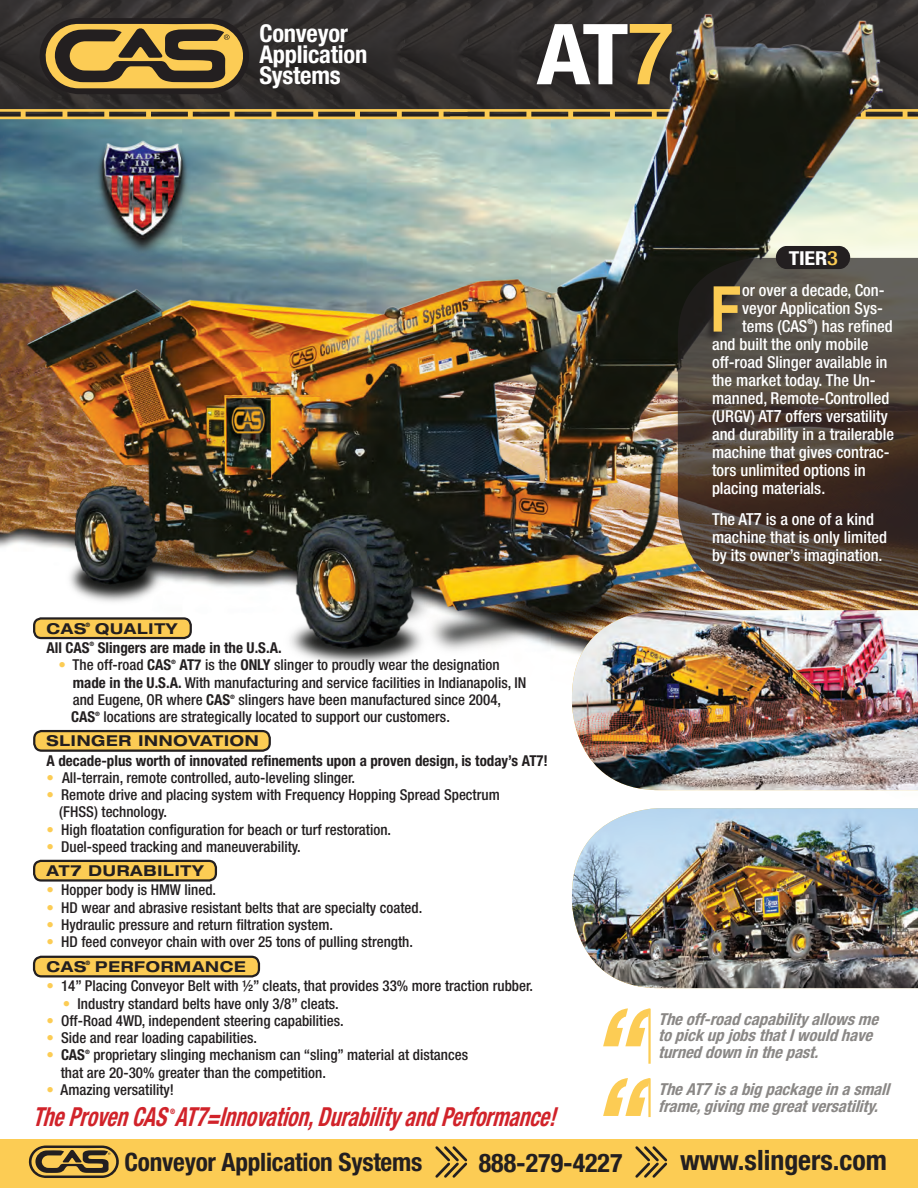
<style>
.page{position:relative;width:918px;height:1188px;background:#fff}
.page>*{position:absolute;margin:0;border:0;box-sizing:border-box;transform-origin:0 0}
.t1{font:700 condensed 84.15px "Helvetica Neue";color:#fff;scale:1.15 1}
.t2{font:700 63.3px "Helvetica Neue";color:#fccc54;scale:.83 1}
.t3{font:700 condensed 27.9px "Helvetica Neue";color:#231f20}
.t4{font:italic 700 condensed 26.25px "Helvetica Neue";color:#d1232a;scale:.81 1}
.t5{font:700 condensed 25.95px "Helvetica Neue";color:#231f20}
.t6{font:700 condensed 25.35px "Helvetica Neue";letter-spacing:-.01em;color:#231f20}
.t7{font:700 condensed 24.6px/21.3px "Helvetica Neue";letter-spacing:-.01em;color:#fff}
.t8{font:700 condensed 19.2px "Helvetica Neue";color:#fff;scale:1.15 1}
.t9{font:500 condensed 16.5px/18px "Helvetica Neue";color:#fff}
.t10{font:italic 700 condensed 16.5px/16.5px "Helvetica Neue";color:#44403d}
.t11{font:500 condensed 15px/17.2px "Helvetica Neue";color:#231f20}
.t12{font:700 condensed 15px/19.5px "Helvetica Neue";color:#231f20}
.t13{font:700 expanded 15px "Helvetica Neue";letter-spacing:.05em;color:#231f20}
.t14{font:700 condensed 7.5px "Helvetica Neue";color:#fff}
.t15{font:700 condensed 7.5px "Helvetica Neue";color:#d1232a;scale:.86 1}
.t16{font:700 condensed 6px "Helvetica Neue";color:#231f20}
.s1{font-weight:500;font-size:86.85px;color:#fccc54}
.s2{color:#fccc54}
.s3{font-weight:700}
.s4{font-weight:500;font-size:19.65px;color:#fccc54}
.s5{font-size:17.25px}
.s6{font-stretch:expanded}
.s7{font-size:15.3px}
.s8{font-weight:700;font-stretch:expanded}
.s9{font-weight:700;font-stretch:expanded;font-size:15.3px}
.s10{font-weight:500;color:#fccc54}
.s11{font-size:27px}
</style>
<div class="page">
<img style="left:0;top:0;width:918px;height:731px">
<div style="left:0;top:1139px;width:918px;height:49px;background:#fccc54"></div>
<svg style="left:28px;top:1145px;width:91px;height:33px"></svg>
<svg style="left:678px;top:258px;width:240px;height:333px"></svg>
<svg style="left:701px;top:284px;width:43px;height:61px"></svg>
<svg style="left:603px;top:1008px;width:47px;height:38px"></svg>
<svg style="left:603px;top:1078px;width:45px;height:38px"></svg>
<hr style="left:648px;top:1009px;width:3px;height:55px;background:#fccc54">
<hr style="left:648px;top:1078px;width:3px;height:39px;background:#fccc54">
<svg style="left:635px;top:1146px;width:32px;height:32px"></svg>
<svg style="left:435px;top:1146px;width:33px;height:32px"></svg>
<img style="left:81px;top:129px;width:123px;height:128px">
<div style="left:525px;top:21px;width:151px;height:77px;background:#231f20;opacity:.75"></div>
<svg style="left:36px;top:18px;width:217px;height:76px"></svg>
<svg style="left:775px;top:246px;width:76px;height:23px"></svg>
<img style="left:572px;top:808px;width:346px;height:180px">
<img style="left:572px;top:610px;width:346px;height:180px">
<div style="left:34px;top:618px;width:157px;height:20px;background:#fccc54;border-radius:7px"></div>
<div style="left:33px;top:617px;width:159px;height:22px;border:2px solid #231f20;border-radius:7px"></div>
<div style="left:34px;top:731px;width:236px;height:20px;background:#fccc54;border-radius:8px"></div>
<div style="left:33px;top:730px;width:238px;height:22px;border:2px solid #231f20;border-radius:8px"></div>
<div style="left:34px;top:861px;width:182px;height:19px;background:#fccc54;border-radius:7px"></div>
<div style="left:33px;top:860px;width:184px;height:22px;border:2px solid #231f20;border-radius:7px"></div>
<div style="left:34px;top:957px;width:225px;height:19px;background:#fccc54;border-radius:8px"></div>
<div style="left:33px;top:956px;width:227px;height:21px;border:2px solid #231f20;border-radius:8px"></div>
<h3 class="t7" style="left:259px;top:22px;width:109px">Conveyor<br>Application<br>Systems</h3>
<h1 class="t1" style="left:537px;top:3px;width:122px">AT <span class="s1">7</span></h1>
<p class="t13" style="left:46px;top:619px;width:41px">CAS</p>
<p class="t16" style="left:86px;top:621px;width:6px">®</p>
<p class="t13" style="left:95px;top:619px;width:84px">QUALITY</p>
<p class="t12" style="left:46px;top:638px;width:45px">All CAS</p>
<p class="t16" style="left:89px;top:640px;width:6px">®</p>
<p class="t12" style="left:98px;top:638px;width:185px">Slingers are made in the U.S.A.</p>
<p class="t11" style="left:58px;top:656px;width:114px"><span class="s2">•</span> The off-road <span class="s3">CAS</span></p>
<p class="t16" style="left:171px;top:659px;width:6px">®</p>
<p class="t11" style="left:73px;top:656px;width:455px;text-indent:107px"><span class="s3">AT7</span> is the <span class="s3">ONLY</span> slinger to proudly wear the designation <span class="s3">made in the U.S.A.</span> With manufacturing and service facilities in Indianapolis, IN and Eugene, OR where <span class="s3">CAS</span></p>
<p class="t16" style="left:230px;top:693px;width:6px">®</p>
<p class="t11" style="left:239px;top:691px;width:264px">slingers have been manufactured since 2004,</p>
<p class="t8" style="left:789px;top:246px;width:44px">TIER<span class="s4">3</span></p>
<p class="t9" style="left:742px;top:281px;width:152px">or over a decade, Con&shy;veyor Application Sys&shy;tems (CAS ) has refined</p>
<h2 class="t2" style="left:710px;top:270px;width:39px">F</h2>
<p class="t14" style="left:808px;top:317px;width:7px">®</p>
<p class="t9" style="left:712px;top:335px;width:184px">and built the only mobile off-road Slinger available in the market today. The Un&shy;manned, Remote-Controlled (URGV) AT<span class="s5">7</span> offers versatility and durability in a trailerable machine that gives contrac&shy;tors unlimited options in placing materials.</p>
<p class="t9" style="left:712px;top:510px;width:177px">The AT<span class="s5">7</span> is a one of a kind machine that is only limited by its owner’s imagination.</p>
<p class="t12" style="left:71px;top:707px;width:25px">CAS</p>
<p class="t16" style="left:95px;top:710px;width:6px">®</p>
<p class="t11" style="left:104px;top:708px;width:348px">locations are strategically located to support our customers.</p>
<p class="t12" style="left:46px;top:731px;width:503px"><span class="s6">SLINGER INNOVATION<br></span>A decade-plus worth of innovated refinements upon a proven design, is today’s AT<span class="s7">7</span>!</p>
<p class="t11" style="left:46px;top:769px;width:310px"><span class="s2">•</span> All-terrain, remote controlled, auto-leveling slinger.</p>
<p class="t11" style="left:59px;top:786px;width:442px;text-indent:-13px"><span class="s2">•</span> Remote drive and placing system with Frequency Hopping Spread Spectrum (FHSS) technology.</p>
<p class="t11" style="left:46px;top:821px;width:346px"><span class="s2">•</span> High floatation configuration for beach or turf restoration.</p>
<p class="t11" style="left:46px;top:834px;width:256px;line-height:24px"><span class="s2">•</span> Duel-speed tracking and maneuverability.<br><span class="s8">AT</span><span class="s9">7</span> <span class="s8">DURABILITY</span></p>
<p class="t11" style="left:46px;top:881px;width:171px"><span class="s2">•</span> Hopper body is HMW lined.</p>
<p class="t11" style="left:46px;top:899px;width:377px"><span class="s2">•</span> HD wear and abrasive resistant belts that are specialty coated.</p>
<p class="t11" style="left:46px;top:916px;width:288px"><span class="s2">•</span> Hydraulic pressure and return filtration system.</p>
<p class="t11" style="left:46px;top:929px;width:368px;line-height:24.8px"><span class="s2">•</span> HD feed conveyor chain with over 25 tons of pulling strength.<br><span class="s8">CAS</span></p>
<p class="t16" style="left:86px;top:959px;width:6px">®</p>
<p class="t13" style="left:95px;top:957px;width:152px">PERFORMANCE</p>
<p class="t11" style="left:46px;top:977px;width:488px"><span class="s2">•</span> 14” Placing Conveyor Belt with ½” cleats, that provides 33% more traction rubber.</p>
<p class="t11" style="left:63px;top:995px;width:277px"><span class="s2">•</span> Industry standard belts have only 3/8” cleats.</p>
<p class="t11" style="left:46px;top:1012px;width:299px"><span class="s2">•</span> Off-Road 4WD, independent steering capabilities.</p>
<p class="t11" style="left:46px;top:1029px;width:212px"><span class="s2">•</span> Side and rear loading capabilities.</p>
<p class="t12" style="left:46px;top:1045px;width:40px"><span class="s10">•</span> CAS</p>
<p class="t16" style="left:85px;top:1049px;width:6px">®</p>
<p class="t11" style="left:61px;top:1046px;width:409px;text-indent:33px">proprietary slinging mechanism can “sling” material at distances that are 20-30% greater than the competition.</p>
<p class="t11" style="left:46px;top:1081px;width:129px"><span class="s2">•</span> Amazing versatility!</p>
<h3 class="t4" style="left:32px;top:1101px;width:657px">The Proven CAS AT<span class="s11">7</span>=Innovation, Durability and Performance!</h3>
<p class="t15" style="left:170px;top:1107px;width:7px">®</p>
<p class="t10" style="left:658px;top:1010px;width:227px">Theoff-roadcapabilityallowsme topickupjobsthatIwouldhave turneddowninthepast.</p>
<p class="t10" style="left:658px;top:1081px;width:238px">TheAT<span class="s5">7</span>isabigpackageinasmall frame,givingmegreatversatility.</p>
<h3 class="t6" style="left:125px;top:1147px;width:299px">Conveyor Application Systems</h3>
<h3 class="t5" style="left:479px;top:1147px;width:145px">888-279-4227</h3>
<h3 class="t3" style="left:680px;top:1143px;width:209px">www.slingers.com</h3>
</div>
